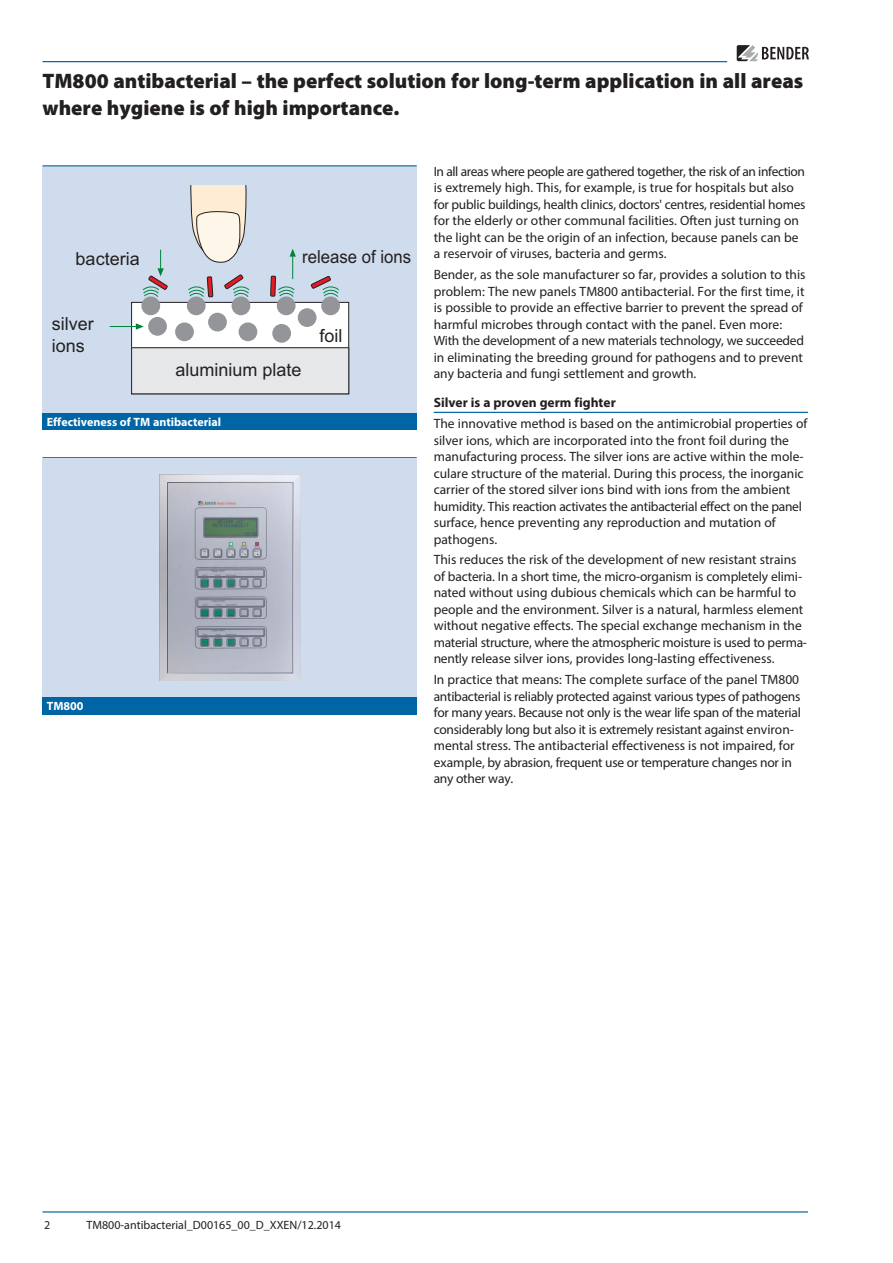
<style>
.page{position:relative;width:893px;height:1263px;background:#fff}
.page>*{position:absolute;margin:0;border:0;box-sizing:border-box;transform-origin:0 0}
.t1{font:900 21px/27.3px "Myriad Pro";color:#231f20}
.t2{font:18px/21.6px "Arial";color:#231f20}
.t3{font:18px "Arial";color:#231f20;scale:.93 1}
.t4{font:13.5px/16.5px "Myriad Pro";color:#231f20}
.t5{font:13.5px/16.5px "Myriad Pro";letter-spacing:-.02em;color:#231f20}
.t6{font:700 13.5px "Myriad Pro";color:#231f20}
.t7{font:12px "Myriad Pro";color:#231f20}
.t8{font:700 12px "Myriad Pro";color:#fff}
</style>
<div class="page">
<hr style="left:43px;top:61px;width:684px;height:1px;background:#0065a4">
<hr style="left:43px;top:1211px;width:765px;height:1px;background:#0065a4">
<svg style="left:737px;top:45px;width:72px;height:16px"></svg>
<div style="left:43px;top:697px;width:374px;height:17px;background:#0065a4"></div>
<hr style="left:434px;top:412px;width:374px;height:1px;background:#0065a4">
<div style="left:43px;top:412px;width:374px;height:17px;background:#0065a4"></div>
<div style="left:43px;top:166px;width:374px;height:246px;background:#cfdced"></div>
<div style="left:132px;top:302px;width:217px;height:92px;background:#fff"></div>
<div style="left:132px;top:348px;width:217px;height:46px;background:#e6e7e9"></div>
<div style="left:131px;top:347px;width:218px;height:47px;border:1px solid #231f20"></div>
<div style="left:141px;top:296px;width:19px;height:19px;background:#939598;border-radius:50%"></div>
<div style="left:187px;top:296px;width:19px;height:19px;background:#939598;border-radius:50%"></div>
<div style="left:232px;top:296px;width:18px;height:19px;background:#939598;border-radius:50%"></div>
<div style="left:321px;top:296px;width:19px;height:19px;background:#939598;border-radius:50%"></div>
<div style="left:148px;top:317px;width:19px;height:19px;background:#939598;border-radius:50%"></div>
<div style="left:175px;top:322px;width:19px;height:19px;background:#939598;border-radius:50%"></div>
<div style="left:208px;top:313px;width:19px;height:18px;background:#939598;border-radius:50%"></div>
<div style="left:239px;top:322px;width:18px;height:19px;background:#939598;border-radius:50%"></div>
<div style="left:272px;top:324px;width:19px;height:19px;background:#939598;border-radius:50%"></div>
<div style="left:298px;top:308px;width:18px;height:19px;background:#939598;border-radius:50%"></div>
<svg style="left:311px;top:276px;width:28px;height:21px"></svg>
<svg style="left:270px;top:249px;width:26px;height:67px"></svg>
<svg style="left:142px;top:250px;width:26px;height:47px"></svg>
<svg style="left:110px;top:323px;width:34px;height:7px"></svg>
<svg style="left:188px;top:185px;width:62px;height:123px"></svg>
<hr style="left:43px;top:165px;width:374px;height:1px;background:#0065a4">
<hr style="left:43px;top:457px;width:374px;height:1px;background:#0065a4">
<div style="left:43px;top:458px;width:374px;height:238px;background:#cfdced"></div>
<img style="left:159px;top:474px;width:142px;height:207px">
<h1 class="t1" style="left:43px;top:68px;width:762px">TM800 antibacterial – the perfect solution for long-term application in all areas where hygiene is of high importance.</h1>
<h2 class="t2" style="left:76px;top:248px;width:66px">bacteria</h2>
<h2 class="t2" style="left:52px;top:313px;width:43px">silver ions</h2>
<h2 class="t3" style="left:302px;top:245px;width:119px">release of ions</h2>
<h2 class="t2" style="left:175px;top:360px;width:128px">aluminium plate</h2>
<h2 class="t2" style="left:319px;top:325px;width:25px">foil</h2>
<p class="t8" style="left:47px;top:414px;width:176px">Effectiveness of TM antibacterial</p>
<p class="t8" style="left:47px;top:698px;width:38px">TM800</p>
<p class="t4" style="left:434px;top:163px;width:373px">In all areas where people are gathered together, the risk of an infection is extremely high. This, for example, is true for hospitals but also for public buildings, health clinics, doctors' centres, residential homes for the elderly or other communal facilities. Often just turning on the light can be the origin of an infection, because panels can be a reservoir of viruses, bacteria and germs.</p>
<p class="t4" style="left:434px;top:266px;width:373px">Bender, as the sole manufacturer so far, provides a solution to this problem: The new panels TM800 antibacterial. For the first time, it is possible to provide an effective barrier to prevent the spread of harmful microbes through contact with the panel. Even more:<br>With the development of a new materials technology, we succeeded in eliminating the breeding ground for pathogens and to prevent any bacteria and fungi settlement and growth.</p>
<p class="t6" style="left:434px;top:394px;width:184px">Silver is a proven germ fighter</p>
<p class="t4" style="left:434px;top:415px;width:375px">The innovative method is based on the antimicrobial properties of silver ions, which are incorporated into the front foil during the manufacturing process. The silver ions are active within the mole&shy;culare structure of the material. During this process, the inorganic carrier of the stored silver ions bind with ions from the ambient humidity. This reaction activates the antibacterial effect on the panel surface, hence preventing any reproduction and mutation of pathogens.</p>
<p class="t4" style="left:434px;top:551px;width:375px">This reduces the risk of the development of new resistant strains of bacteria. In a short time, the micro-organism is completely elimi&shy;nated without using dubious chemicals which can be harmful to people and the environment. Silver is a natural, harmless element without negative effects. The special exchange mechanism in the material structure, where the atmospheric moisture is used to perma&shy;nently release silver ions, provides long-lasting effectiveness.</p>
<p class="t5" style="left:434px;top:671px;width:369px">In practice that means: The complete surface of the panel TM800 antibacterial is reliably protected against various types of pathogens for many years. Because not only is the wear life span of the material considerably long but also it is extremely resistant against environ&shy;mental stress. The antibacterial effectiveness is not impaired, for example, by abrasion, frequent use or temperature changes nor in any other way.</p>
<p class="t7" style="left:44px;top:1217px;width:8px">2</p>
<p class="t7" style="left:87px;top:1217px;width:256px">TM800-antibacterial_D00165_00_D_XXEN/12.2014</p>
</div>
